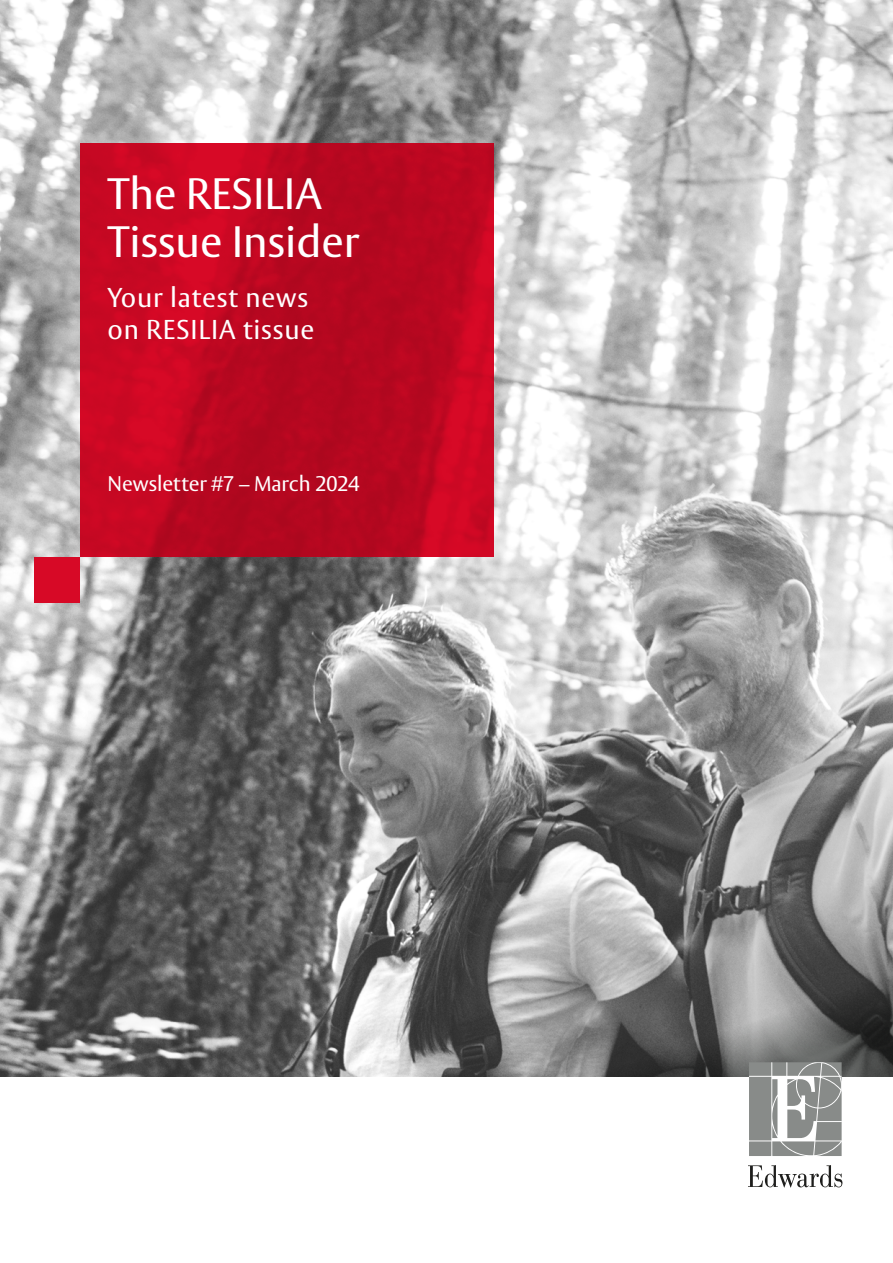
<style>
.page{position:relative;width:893px;height:1263px;background:#fff}
.page>*{position:absolute;margin:0;border:0;box-sizing:border-box;transform-origin:0 0}
.t1{font:43.5px/48px "Vesta Pro";color:#fff}
.t2{font:27px/31.5px "Vesta Pro";letter-spacing:.03em;color:#fff}
.t3{font:21px "Vesta Pro";letter-spacing:-.005em;color:#fff}
</style>
<div class="page">
<img style="left:0;top:0;width:893px;height:1076px">
<div style="left:34px;top:557px;width:46px;height:46px;background:#d70926"></div>
<svg style="left:80px;top:144px;width:413px;height:413px;background:#bf0721"></svg>
<svg style="left:587px;top:872px;width:306px;height:204px;background:#787878"></svg>
<svg style="left:749px;top:1062px;width:93px;height:94px;background:#9fa2a0"></svg>
<svg style="left:748px;top:1165px;width:94px;height:22px"></svg>
<h1 class="t1" style="left:107px;top:169px;width:253px">The RESILIA<br>Tissue Insider</h1>
<p class="t2" style="left:107px;top:282px;width:208px">Your latest news on RESILIA tissue</p>
<p class="t3" style="left:107px;top:471px;width:254px">Newsletter #7 – March 2024</p>
</div>
